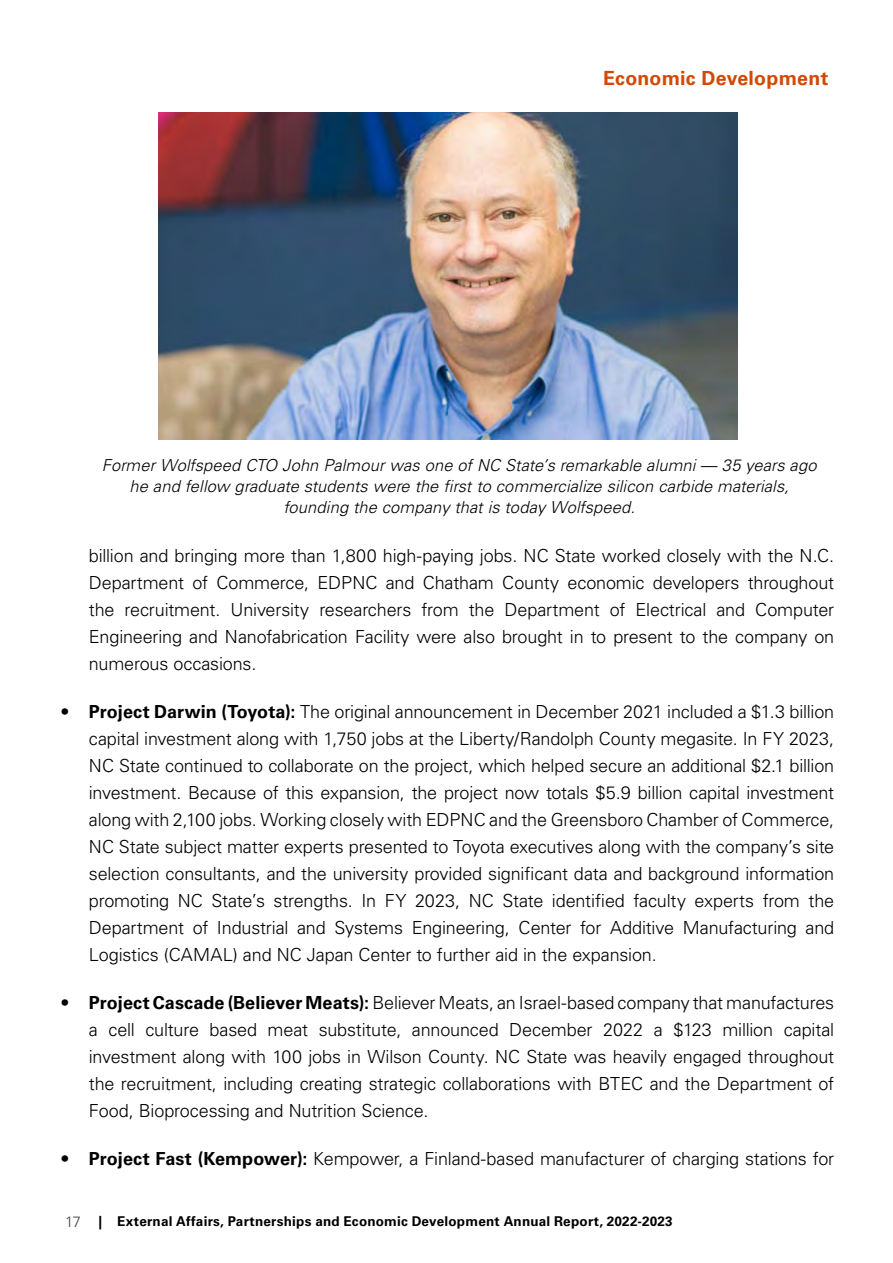
<style>
.page{position:relative;width:893px;height:1263px;background:#fff}
.page>*{position:absolute;margin:0;border:0;box-sizing:border-box;transform-origin:0 0}
.t1{font:700 19.5px "Univers LT Std";letter-spacing:.01em;color:#d14905}
.t2{font:300 18px/27px "Univers LT Std";letter-spacing:-.01em;color:#000;text-align:justify}
.t3{font:italic 300 16.5px/21px "Univers LT Std";letter-spacing:.005em;color:#000;text-align:center}
.t4{font:300 15px "Univers LT Std";color:#414042}
.t5{font:700 13.5px "Univers LT Std";letter-spacing:.015em;color:#000}
.s1{font-weight:700}
</style>
<div class="page">
<img style="left:158px;top:112px;width:580px;height:328px">
<p class="t1" style="left:603px;top:66px;width:227px">Economic Development</p>
<p class="t3" style="left:102px;top:455px;width:716px">Former Wolfspeed CTO John Palmour was one of NC State’s remarkable alumni — 35 years ago he and fellow graduate students were the first to commercialize silicon carbide materials, founding the company that is today Wolfspeed.</p>
<p class="t2" style="left:89px;top:542px;width:747px">billion and bringing more than 1,800 high-paying jobs. NC State worked closely with the N.C.<br>Department of Commerce, EDPNC and Chatham County economic developers throughout the recruitment. University researchers from the Department of Electrical and Computer Engineering and Nanofabrication Facility were also brought in to present to the company on numerous occasions.</p>
<p class="t2" style="left:89px;top:698px;width:747px;text-indent:-27px"><span class="s1">• Project Darwin (Toyota):</span> The original announcement in December 2021 included a $1.3 billion capital investment along with 1,750 jobs at the Liberty/Randolph County megasite. In FY 2023, NC State continued to collaborate on the project, which helped secure an additional $2.1 billion investment. Because of this expansion, the project now totals $5.9 billion capital investment along with 2,100 jobs. Working closely with EDPNC and the Greensboro Chamber of Commerce, NC State subject matter experts presented to Toyota executives along with the company’s site selection consultants, and the university provided significant data and background information promoting NC State’s strengths. In FY 2023, NC State identified faculty experts from the Department of Industrial and Systems Engineering, Center for Additive Manufacturing and Logistics (CAMAL) and NC Japan Center to further aid in the expansion.</p>
<p class="t2" style="left:89px;top:989px;width:747px;text-indent:-27px"><span class="s1">• Project Cascade (Believer Meats):</span> Believer Meats, an Israel-based company that manufactures a cell culture based meat substitute, announced December 2022 a $123 million capital investment along with 100 jobs in Wilson County. NC State was heavily engaged throughout the recruitment, including creating strategic collaborations with BTEC and the Department of Food, Bioprocessing and Nutrition Science.</p>
<p class="t2" style="left:62px;top:1145px;width:774px"><span class="s1">• Project Fast (Kempower):</span> Kempower, a Finland-based manufacturer of charging stations for</p>
<p class="t4" style="left:65px;top:1212px;width:17px">17</p>
<p class="t5" style="left:98px;top:1213px;width:576px">| External Affairs, Partnerships and Economic Development Annual Report, 2022-2023</p>
</div>
